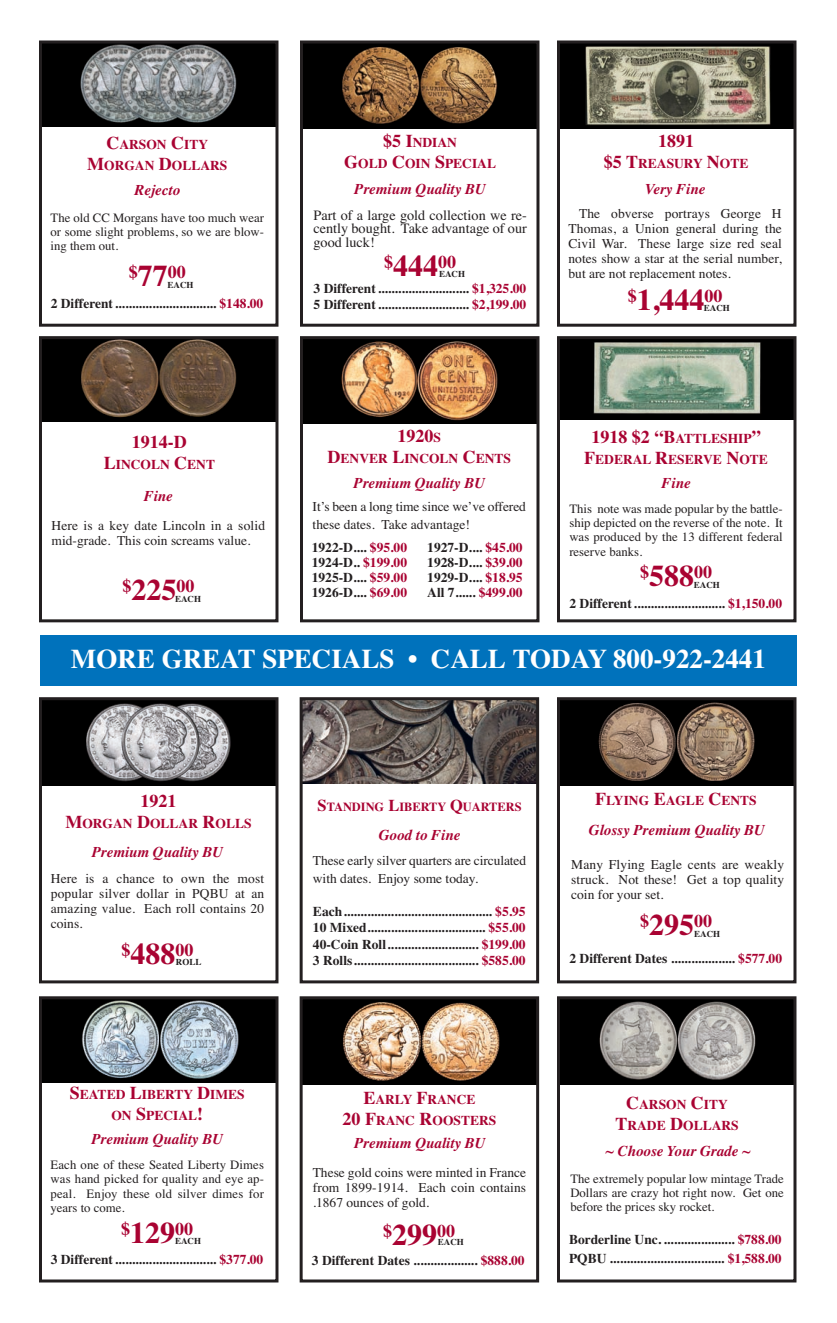
<style>
.page{position:relative;width:837px;height:1323px;background:#fff}
.page>*{position:absolute;margin:0;border:0;box-sizing:border-box;transform-origin:0 0}
.t1{font:700 30px "Times";color:#a90332}
.t2{font:700 27px "Times";color:#fff}
.t3{font:700 18px "Times";color:#a90332}
.t4{font:italic 700 15px "Times";color:#a90332}
.t5{font:14.25px/13.5px "Times";color:#231f20;text-align:justify}
.t6{font:700 13.5px/15px "Times";color:#231f20;text-align:justify}
.t7{font:13.5px/15px "Times";color:#231f20;text-align:justify}
.t8{font:700 13.5px/21px "Times";color:#a90332;text-align:center}
.t9{font:12.75px/14.2px "Times";color:#231f20;text-align:justify}
.t10{font:700 12.3px "Times";color:#a90332}
.t11{font:700 9px "Times";color:#231f20}
.s1{font-size:18px}
.s2{font-size:30px}
.s3{color:#a90332}
.s4{font-size:13.5px}
.s5{font-size:16.5px}
</style>
<div class="page">
<img style="left:43px;top:340px;width:231px;height:81px">
<div style="left:39px;top:336px;width:239px;height:286px;border:3px solid #231f20"></div>
<div style="left:40px;top:635px;width:757px;height:51px;background:#0072bc"></div>
<img style="left:43px;top:701px;width:231px;height:84px">
<div style="left:39px;top:697px;width:239px;height:286px;border:3px solid #231f20"></div>
<img style="left:43px;top:44px;width:231px;height:83px">
<div style="left:39px;top:40px;width:239px;height:287px;border:3px solid #231f20"></div>
<img style="left:304px;top:44px;width:231px;height:84px">
<div style="left:300px;top:40px;width:239px;height:287px;border:3px solid #231f20"></div>
<img style="left:561px;top:340px;width:231px;height:80px">
<div style="left:557px;top:336px;width:239px;height:286px;border:3px solid #231f20"></div>
<img style="left:561px;top:44px;width:231px;height:84px">
<div style="left:557px;top:40px;width:239px;height:287px;border:3px solid #231f20"></div>
<img style="left:304px;top:701px;width:231px;height:83px">
<div style="left:300px;top:697px;width:239px;height:286px;border:3px solid #231f20"></div>
<img style="left:561px;top:1000px;width:231px;height:84px">
<div style="left:557px;top:996px;width:239px;height:286px;border:3px solid #231f20"></div>
<img style="left:561px;top:701px;width:231px;height:84px">
<div style="left:557px;top:697px;width:239px;height:286px;border:3px solid #231f20"></div>
<img style="left:304px;top:340px;width:231px;height:84px">
<div style="left:300px;top:336px;width:239px;height:286px;border:3px solid #231f20"></div>
<img style="left:304px;top:1000px;width:231px;height:84px">
<div style="left:300px;top:996px;width:239px;height:286px;border:3px solid #231f20"></div>
<img style="left:43px;top:1000px;width:231px;height:82px">
<div style="left:39px;top:996px;width:239px;height:286px;border:3px solid #231f20"></div>
<p class="t8" style="left:87px;top:134px;width:142px"><span class="s1">C</span>ARSON <span class="s1">C</span>ITY<br><span class="s1">M</span>ORGAN <span class="s1">D</span>OLLARS</p>
<p class="t4" style="left:134px;top:181px;width:47px">Rejecto</p>
<p class="t9" style="left:51px;top:210px;width:215px">The old CC Morgans have too much wear or some slight problems, so we are blow&shy;ing them out.</p>
<h3 class="t3" style="left:129px;top:262px;width:58px">$<span class="s2">77</span>00</h3>
<p class="t11" style="left:168px;top:279px;width:28px">EACH</p>
<p class="t6" style="left:51px;top:295px;width:214px">2 Different .............................. <span class="s3">$148.00</span></p>
<h3 class="t3" style="left:132px;top:431px;width:56px">1914-D</h3>
<p class="t8" style="left:104px;top:454px;width:113px"><span class="s1">L</span>INCOLN <span class="s1">C</span>ENT</p>
<p class="t4" style="left:144px;top:487px;width:31px">Fine</p>
<p class="t7" style="left:52px;top:517px;width:215px">Here is a key date Lincoln in a solid mid-grade. This coin screams value.</p>
<h3 class="t3" style="left:122px;top:575px;width:74px">$<span class="s2">225</span>00</h3>
<p class="t11" style="left:175px;top:593px;width:28px">EACH</p>
<p class="t8" style="left:344px;top:132px;width:153px"><span class="s1">$5 I</span>NDIAN<br><span class="s1">G</span>OLD <span class="s1">C</span>OIN <span class="s1">S</span>PECIAL</p>
<p class="t4" style="left:354px;top:180px;width:133px">Premium Quality BU</p>
<p class="t5" style="left:313px;top:208px;width:215px">Part of a large gold collection we re&shy;cently bought. Take advantage of our good luck!</p>
<h3 class="t3" style="left:384px;top:251px;width:74px">$<span class="s2">444</span>00</h3>
<p class="t11" style="left:439px;top:269px;width:28px">EACH</p>
<p class="t6" style="left:314px;top:280px;width:214px;line-height:16.5px">3 Different ........................... <span class="s3">$1,325.00<br></span>5 Different ........................... <span class="s3">$2,199.00</span></p>
<h3 class="t3" style="left:658px;top:130px;width:37px">1891</h3>
<p class="t8" style="left:604px;top:153px;width:146px"><span class="s1">$5 T</span>REASURY <span class="s1">N</span>OTE</p>
<p class="t4" style="left:645px;top:180px;width:62px">Very Fine</p>
<p class="t7" style="left:569px;top:206px;width:215px;text-indent:11px">The obverse portrays George H Thomas, a Union general during the Civil War. These large size red seal notes show a star at the serial number, but are not replacement notes.</p>
<h1 class="t1" style="left:628px;top:282px;width:96px"><sup>$</sup>1,444<sup>00</sup></h1>
<p class="t11" style="left:704px;top:303px;width:28px">EACH</p>
<h3 class="t3" style="left:398px;top:425px;width:45px">1920<span class="s4">S</span></h3>
<p class="t8" style="left:328px;top:448px;width:185px"><span class="s1">D</span>ENVER <span class="s1">L</span>INCOLN <span class="s1">C</span>ENTS</p>
<p class="t4" style="left:354px;top:474px;width:133px">Premium Quality BU</p>
<p class="t7" style="left:313px;top:498px;width:215px;line-height:18px">It’s been a long time since we’ve offered these dates. Take advantage!</p>
<p class="t6" style="left:312px;top:540px;width:97px">1922-D.... <span class="s3">$95.00<br></span>1924-D.. <span class="s3">$199.00<br></span>1925-D.... <span class="s3">$59.00<br></span>1926-D.... <span class="s3">$69.00</span></p>
<p class="t6" style="left:427px;top:540px;width:97px">1927-D.... <span class="s3">$45.00<br></span>1928-D.... <span class="s3">$39.00<br></span>1929-D.... <span class="s3">$18.95<br></span>All 7...... <span class="s3">$499.00</span></p>
<h3 class="t3" style="left:591px;top:426px;width:171px">1918 $2 “B<span class="s4">ATTLESHIP</span>”</h3>
<p class="t8" style="left:584px;top:449px;width:185px"><span class="s1">F</span>EDERAL <span class="s1">R</span>ESERVE <span class="s1">N</span>OTE</p>
<p class="t4" style="left:662px;top:474px;width:31px">Fine</p>
<p class="t9" style="left:569px;top:501px;width:215px">This note was made popular by the battle&shy;ship depicted on the reverse of the note. It was produced by the 13 different federal reserve banks.</p>
<h3 class="t3" style="left:640px;top:562px;width:74px">$<span class="s2">588</span>00</h3>
<p class="t11" style="left:694px;top:579px;width:28px">EACH</p>
<p class="t6" style="left:569px;top:595px;width:214px">2 Different ........................... <span class="s3">$1,150.00</span></p>
<h2 class="t2" style="left:71px;top:643px;width:697px">MORE GREAT SPECIALS • CALL TODAY 800-922-2441</h2>
<h3 class="t3" style="left:141px;top:791px;width:37px">1921</h3>
<p class="t8" style="left:65px;top:813px;width:188px"><span class="s1">M</span>ORGAN <span class="s1">D</span>OLLAR <span class="s1">R</span>OLLS</p>
<p class="t4" style="left:92px;top:843px;width:133px">Premium Quality BU</p>
<p class="t7" style="left:51px;top:871px;width:215px">Here is a chance to own the most popular silver dollar in PQBU at an amazing value. Each roll contains 20 coins.</p>
<h3 class="t3" style="left:122px;top:939px;width:73px">$<span class="s2">488</span>00</h3>
<p class="t11" style="left:176px;top:957px;width:27px">ROLL</p>
<p class="t10" style="left:318px;top:799px;width:206px"><span class="s5">S</span>TANDING <span class="s5">L</span>IBERTY <span class="s5">Q</span>UARTERS</p>
<p class="t8" style="left:595px;top:790px;width:163px"><span class="s1">F</span>LYING <span class="s1">E</span>AGLE <span class="s1">C</span>ENTS</p>
<p class="t4" style="left:379px;top:826px;width:83px">Good to Fine</p>
<p class="t4" style="left:589px;top:821px;width:178px">Glossy Premium Quality BU</p>
<p class="t7" style="left:571px;top:857px;width:215px">Many Flying Eagle cents are weakly struck. Not these! Get a top quality coin for your set.</p>
<p class="t7" style="left:313px;top:852px;width:215px;line-height:18px">These early silver quarters are circulated with dates. Enjoy some today.</p>
<p class="t6" style="left:313px;top:903px;width:214px;line-height:16.5px">Each............................................ <span class="s3">$5.95<br></span>10 Mixed................................... <span class="s3">$55.00<br></span>40-Coin Roll........................... <span class="s3">$199.00<br></span>3 Rolls..................................... <span class="s3">$585.00</span></p>
<h3 class="t3" style="left:640px;top:911px;width:74px">$<span class="s2">295</span>00</h3>
<p class="t11" style="left:694px;top:929px;width:28px">EACH</p>
<p class="t6" style="left:569px;top:951px;width:214px">2 Different Dates ................... <span class="s3">$577.00</span></p>
<p class="t8" style="left:70px;top:1084px;width:176px"><span class="s1">S</span>EATED <span class="s1">L</span>IBERTY <span class="s1">D</span>IMES<br>ON <span class="s1">S</span>PECIAL<span class="s1">!</span></p>
<p class="t4" style="left:91px;top:1130px;width:133px">Premium Quality BU</p>
<p class="t9" style="left:51px;top:1158px;width:215px">Each one of these Seated Liberty Dimes was hand picked for quality and eye ap&shy;peal. Enjoy these old silver dimes for years to come.</p>
<h3 class="t3" style="left:121px;top:1218px;width:73px">$<span class="s2">129</span>00</h3>
<p class="t11" style="left:175px;top:1236px;width:28px">EACH</p>
<p class="t6" style="left:51px;top:1252px;width:214px">3 Different .............................. <span class="s3">$377.00</span></p>
<p class="t8" style="left:343px;top:1089px;width:155px"><span class="s1">E</span>ARLY <span class="s1">F</span>RANCE<br><span class="s1">20 F</span>RANC <span class="s1">R</span>OOSTERS</p>
<p class="t4" style="left:354px;top:1134px;width:133px">Premium Quality BU</p>
<p class="t7" style="left:313px;top:1165px;width:215px">These gold coins were minted in France from 1899-1914. Each coin contains .1867 ounces of gold.</p>
<h3 class="t3" style="left:383px;top:1220px;width:73px">$<span class="s2">299</span>00</h3>
<p class="t6" style="left:312px;top:1253px;width:214px">3 Different Dates ................... <span class="s3">$888.00</span></p>
<p class="t11" style="left:438px;top:1237px;width:28px">EACH</p>
<p class="t8" style="left:615px;top:1094px;width:125px"><span class="s1">C</span>ARSON <span class="s1">C</span>ITY<br><span class="s1">T</span>RADE <span class="s1">D</span>OLLARS</p>
<p class="t4" style="left:606px;top:1143px;width:147px">~ Choose Your Grade ~</p>
<p class="t9" style="left:570px;top:1171px;width:215px">The extremely popular low mintage Trade Dollars are crazy hot right now. Get one before the prices sky rocket.</p>
<p class="t6" style="left:569px;top:1229px;width:214px;line-height:19.5px">Borderline Unc. ..................... <span class="s3">$788.00<br></span>PQBU .................................. <span class="s3">$1,588.00</span></p>
</div>
